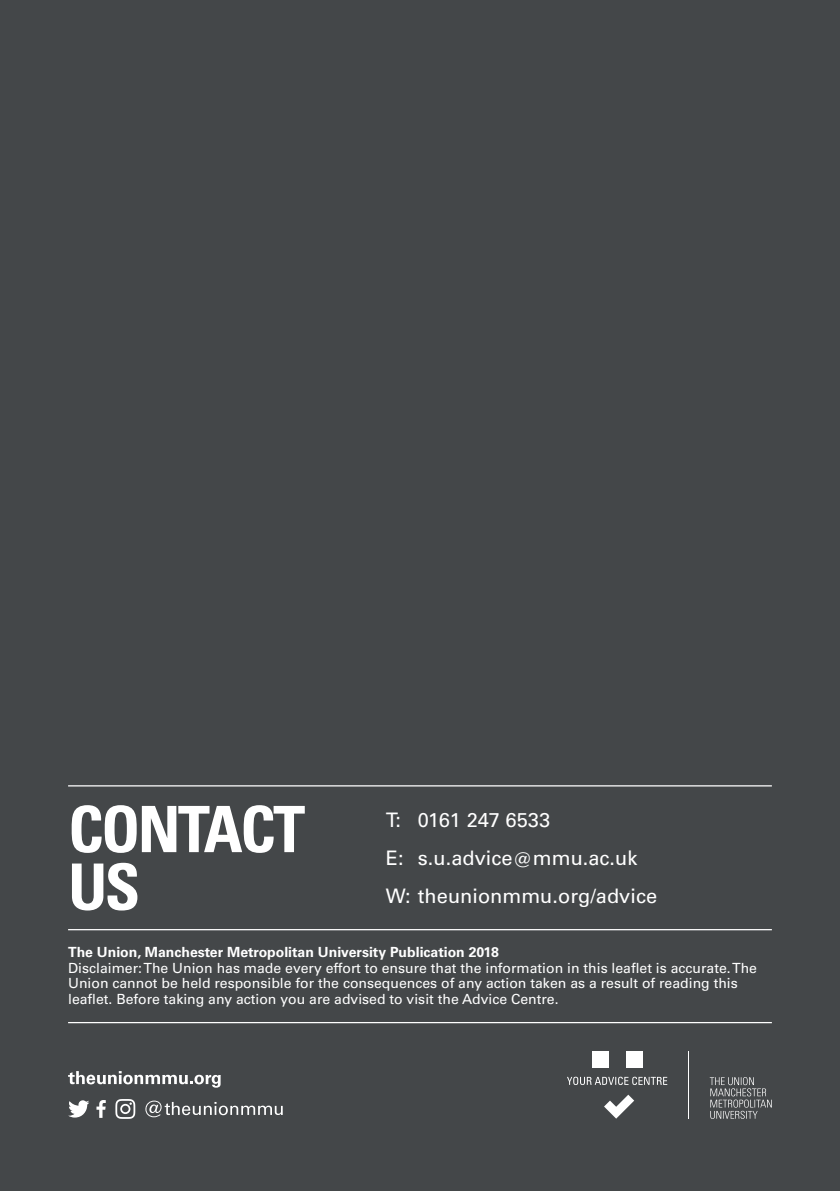
<style>
.page{position:relative;width:840px;height:1191px;background:#fff}
.page>*{position:absolute;margin:0;border:0;box-sizing:border-box;transform-origin:0 0}
.t1{font:700 condensed 64px/57.6px "Univers LT Pro";letter-spacing:-.04em;color:#fff}
.t2{font:20px/37.6px "Univers LT Std";color:#fff}
.t3{font:14px/15.4px "Univers LT Std";color:#fff}
.t4{font:700 14px "Univers LT Pro 65";color:#fff}
</style>
<div class="page">
<div style="left:0;top:0;width:839px;height:1191px;background:#444749"></div>
<div style="left:592px;top:1051px;width:16px;height:17px;background:#fff"></div>
<div style="left:625px;top:1051px;width:17px;height:17px;background:#fff"></div>
<svg style="left:567px;top:1076px;width:100px;height:9px"></svg>
<svg style="left:604px;top:1094px;width:30px;height:24px"></svg>
<hr style="left:688px;top:1051px;width:1px;height:67px;background:#fff">
<svg style="left:709px;top:1077px;width:62px;height:41px"></svg>
<hr style="left:68px;top:1022px;width:703px;height:1px;background:#fff">
<svg style="left:68px;top:1071px;width:152px;height:16px"></svg>
<svg style="left:145px;top:1100px;width:137px;height:17px"></svg>
<svg style="left:115px;top:1099px;width:20px;height:19px"></svg>
<svg style="left:68px;top:1100px;width:21px;height:17px"></svg>
<svg style="left:96px;top:1100px;width:10px;height:17px"></svg>
<hr style="left:68px;top:785px;width:703px;height:1px;background:#fff">
<hr style="left:68px;top:929px;width:703px;height:1px;background:#fff">
<h1 class="t1" style="left:68px;top:800px;width:238px">CONTACT<br>US</h1>
<h2 class="t2" style="left:386px;top:801px;width:272px">T: 0161 247 6533<br>E: s.u.advice@mmu.ac.uk<br>W: theunionmmu.org/advice</h2>
<p class="t4" style="left:68px;top:944px;width:432px">The Union, Manchester Metropolitan University Publication 2018</p>
<p class="t3" style="left:68px;top:960px;width:690px">Disclaimer: The Union has made every effort to ensure that the information in this leaflet is accurate. The<br>Union cannot be held responsible for the consequences of any action taken as a result of reading this leaflet. Before taking any action you are advised to visit the Advice Centre.</p>
</div>
